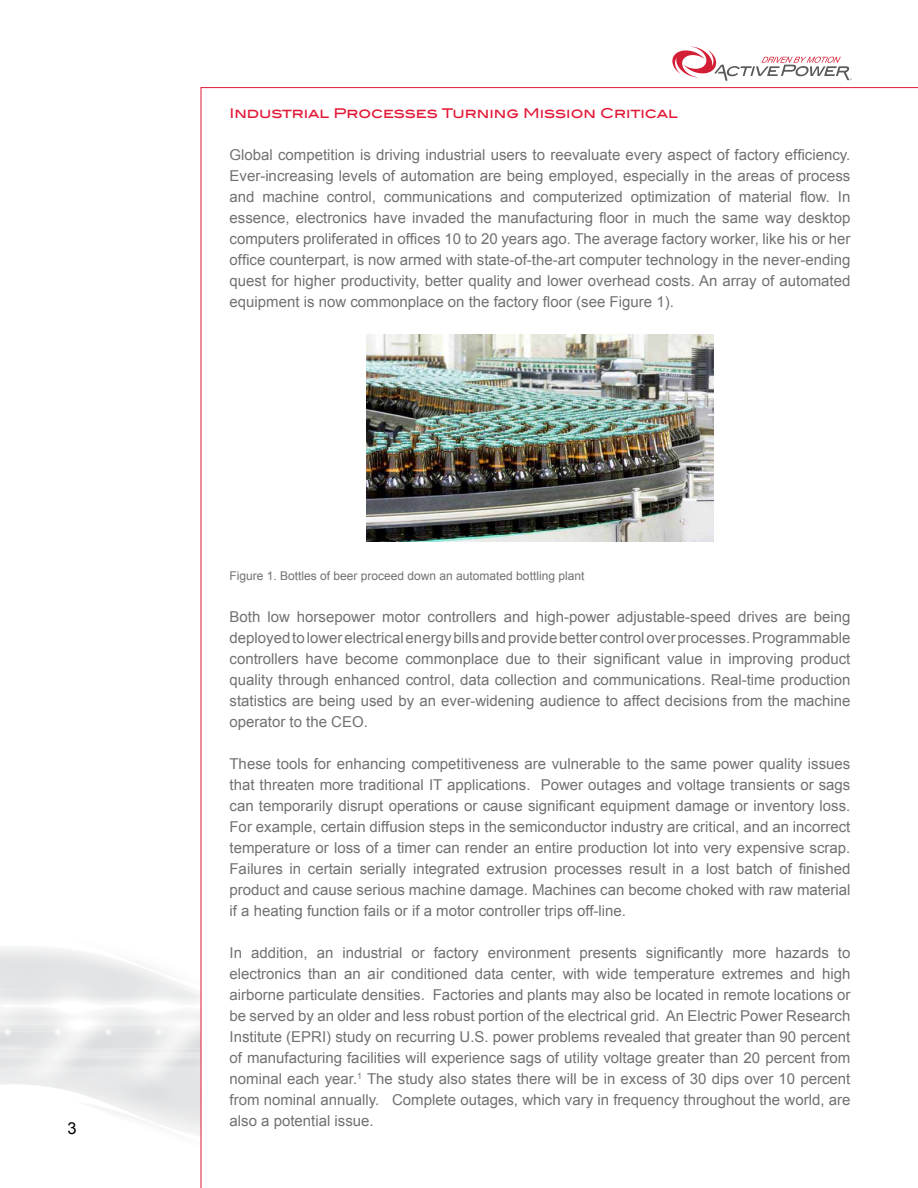
<style>
.page{position:relative;width:918px;height:1188px;background:#fff}
.page>*{position:absolute;margin:0;border:0;box-sizing:border-box;transform-origin:0 0}
.t1{font:16.5px "Arial";color:#000}
.t2{font:15px/21px "Arial";color:#717073;text-align:justify}
.t3{font:500 13.5px "Blair ITC";color:#e31837}
.t4{font:12px "Arial";color:#717073}
</style>
<div class="page">
<svg style="left:672px;top:46px;width:180px;height:35px"></svg>
<img style="left:366px;top:334px;width:348px;height:207px">
<p class="t1" style="left:68px;top:1117px;width:11px">3</p>
<p class="t3" style="left:230px;top:105px;width:450px">Industrial Processes Turning Mission Critical</p>
<p class="t2" style="left:230px;top:144px;width:622px">Global competition is driving industrial users to reevaluate every aspect of factory efficiency.<br>Ever-increasing levels of automation are being employed, especially in the areas of process and machine control, communications and computerized optimization of material flow. In essence, electronics have invaded the manufacturing floor in much the same way desktop computers proliferated in offices 10 to 20 years ago. The average factory worker, like his or her office counterpart, is now armed with state-of-the-art computer technology in the never-ending quest for higher productivity, better quality and lower overhead costs. An array of automated equipment is now commonplace on the factory floor (see Figure 1).</p>
<p class="t4" style="left:230px;top:568px;width:356px">Figure 1. Bottles of beer proceed down an automated bottling plant</p>
<p class="t2" style="left:230px;top:606px;width:622px">Both low horsepower motor controllers and high-power adjustable-speed drives are being deployed to lower electrical energy bills and provide better control over processes. Programmable controllers have become commonplace due to their significant value in improving product quality through enhanced control, data collection and communications. Real-time production statistics are being used by an ever-widening audience to affect decisions from the machine operator to the CEO.</p>
<p class="t2" style="left:230px;top:753px;width:622px">These tools for enhancing competitiveness are vulnerable to the same power quality issues that threaten more traditional IT applications. Power outages and voltage transients or sags can temporarily disrupt operations or cause significant equipment damage or inventory loss.<br>For example, certain diffusion steps in the semiconductor industry are critical, and an incorrect temperature or loss of a timer can render an entire production lot into very expensive scrap.<br>Failures in certain serially integrated extrusion processes result in a lost batch of finished product and cause serious machine damage. Machines can become choked with raw material if a heating function fails or if a motor controller trips off-line.</p>
<p class="t2" style="left:230px;top:942px;width:622px">In addition, an industrial or factory environment presents significantly more hazards to electronics than an air conditioned data center, with wide temperature extremes and high airborne particulate densities. Factories and plants may also be located in remote locations or be served by an older and less robust portion of the electrical grid. An Electric Power Research Institute (EPRI) study on recurring U.S. power problems revealed that greater than 90 percent of manufacturing facilities will experience sags of utility voltage greater than 20 percent from nominal each year.<sup>1</sup> The study also states there will be in excess of 30 dips over 10 percent from nominal annually. Complete outages, which vary in frequency throughout the world, are also a potential issue.</p>
</div>
